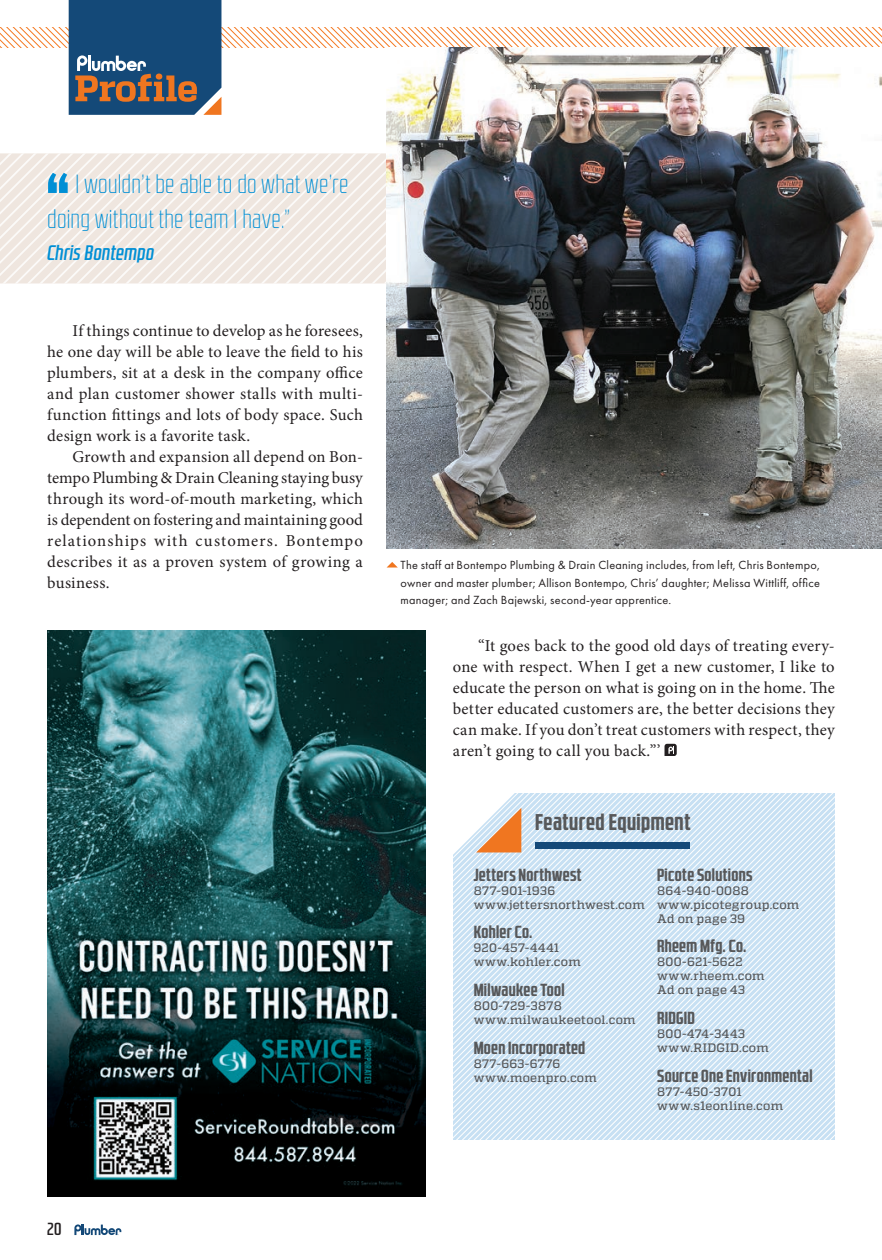
<style>
.page{position:relative;width:882px;height:1260px;background:#fff}
.page>*{position:absolute;margin:0;border:0;box-sizing:border-box;transform-origin:0 0}
.t1{font:700 76.65px "RB No 2.1 b";color:#008fd5}
.t2{font:300 26.25px/35px "RB No 2.1 b";letter-spacing:.01em;color:#008fd5}
.t3{font:700 22.75px "RB No 2.1 b";letter-spacing:.02em;color:#57585a}
.t4{font:italic 500 21px "RB No 2.1 b";letter-spacing:.02em;color:#008fd5}
.t5{font:700 17.5px "RB No 2.1 b";letter-spacing:.02em;color:#57585a}
.t6{font:500 17.5px "RB No 2.1 b";color:#231f20}
.t7{font:16.62px/21px "Minion Pro";letter-spacing:.015em;color:#231f20;text-align:justify}
.t8{font:16.62px "Minion Pro";letter-spacing:.065em;color:#231f20}
.t9{font:500 12.25px/14px "Quadon";letter-spacing:.025em;color:#57585a}
.t10{font:12.25px/17.5px "Futura PT";letter-spacing:.02em;color:#231f20;text-align:justify}
</style>
<div class="page">
<svg style="left:74px;top:1224px;width:47px;height:12px"></svg>
<svg style="left:387px;top:562px;width:11px;height:6px"></svg>
<svg style="left:665px;top:744px;width:12px;height:12px"></svg>
<svg style="left:453px;top:793px;width:223px;height:347px;background:#d4e7f5"></svg>
<svg style="left:676px;top:793px;width:159px;height:347px;background:#d4e7f5"></svg>
<svg style="left:453px;top:793px;width:68px;height:64px"></svg>
<div style="left:535px;top:842px;width:154px;height:7px;background:#144978"></div>
<svg style="left:0;top:153px;width:386px;height:131px"></svg>
<svg style="left:386px;top:159px;width:1px;height:125px"></svg>
<img style="left:387px;top:115px;width:494px;height:433px">
<img style="left:47px;top:630px;width:378px;height:567px">
<img style="left:881px;top:172px;width:1px;height:377px">
<svg style="left:0;top:0;width:882px;height:115px"></svg>
<p class="t1" style="left:46px;top:155px;width:26px">“</p>
<p class="t2" style="left:47px;top:166px;width:303px;text-indent:28px">I wouldn’t be able to do what we’re doing without the team I have.”</p>
<p class="t4" style="left:47px;top:240px;width:108px">Chris Bontempo</p>
<p class="t7" style="left:72px;top:320px;width:292px">If things continue to develop as he foresees,</p>
<p class="t7" style="left:47px;top:341px;width:317px">he one day will be able to leave the field to his</p>
<p class="t7" style="left:47px;top:362px;width:317px">plumbers, sit at a desk in the company office</p>
<p class="t7" style="left:47px;top:383px;width:317px">and plan customer shower stalls with multi-</p>
<p class="t7" style="left:47px;top:404px;width:317px">function fittings and lots of body space. Such</p>
<p class="t7" style="left:47px;top:425px;width:205px">design work is a favorite task.</p>
<p class="t7" style="left:72px;top:446px;width:292px">Growth and expansion all depend on Bon-</p>
<p class="t7" style="left:47px;top:467px;width:317px">tempo Plumbing &amp; Drain Cleaning staying busy</p>
<p class="t7" style="left:47px;top:488px;width:317px">through its word-of-mouth marketing, which</p>
<p class="t7" style="left:47px;top:509px;width:317px">is dependent on fostering and maintaining good</p>
<p class="t8" style="left:47px;top:530px;width:317px">relationships with customers. Bontempo</p>
<p class="t7" style="left:47px;top:551px;width:317px">describes it as a proven system of growing a</p>
<p class="t7" style="left:47px;top:572px;width:64px">business.</p>
<p class="t10" style="left:401px;top:556px;width:421px">The staff at Bontempo Plumbing &amp; Drain Cleaning includes, from left, Chris Bontempo, owner and master plumber; Allison Bontempo, Chris’ daughter; Melissa Wittliff, office manager; and Zach Bajewski, second-year apprentice.</p>
<p class="t7" style="left:453px;top:635px;width:384px;text-indent:25px">“It goes back to the good old days of treating every&shy;one with respect. When I get a new customer, I like to educate the person on what is going on in the home. The better educated customers are, the better decisions they can make. If you don’t treat customers with respect, they aren’t going to call you back.”’</p>
<p class="t3" style="left:535px;top:808px;width:157px">Featured Equipment</p>
<p class="t5" style="left:474px;top:864px;width:109px">Jetters Northwest</p>
<p class="t9" style="left:474px;top:883px;width:173px">877-901-1936 www.jettersnorthwest.com</p>
<p class="t5" style="left:474px;top:922px;width:60px">Kohler Co.</p>
<p class="t9" style="left:474px;top:941px;width:109px">920-457-4441 www.kohler.com</p>
<p class="t5" style="left:474px;top:980px;width:92px">Milwaukee Tool</p>
<p class="t9" style="left:474px;top:999px;width:163px">800-729-3878 www.milwaukeetool.com</p>
<p class="t5" style="left:474px;top:1037px;width:113px">Moen Incorporated</p>
<p class="t9" style="left:474px;top:1057px;width:125px">877-663-6776 www.moenpro.com</p>
<p class="t5" style="left:657px;top:864px;width:97px">Picote Solutions</p>
<p class="t9" style="left:657px;top:883px;width:144px">864-940-0088 www.picotegroup.com<br>Ad on page 39</p>
<p class="t5" style="left:657px;top:936px;width:91px">Rheem Mfg. Co.</p>
<p class="t9" style="left:657px;top:955px;width:109px">800-621-5622 www.rheem.com<br>Ad on page 43</p>
<p class="t5" style="left:657px;top:1008px;width:39px">RIDGID</p>
<p class="t9" style="left:657px;top:1027px;width:113px">800-474-3443 www.RIDGID.com</p>
<p class="t5" style="left:657px;top:1065px;width:157px">Source One Environmental</p>
<p class="t9" style="left:657px;top:1085px;width:127px">877-450-3701 www.s1eonline.com</p>
<p class="t6" style="left:47px;top:1219px;width:16px">20</p>
</div>
